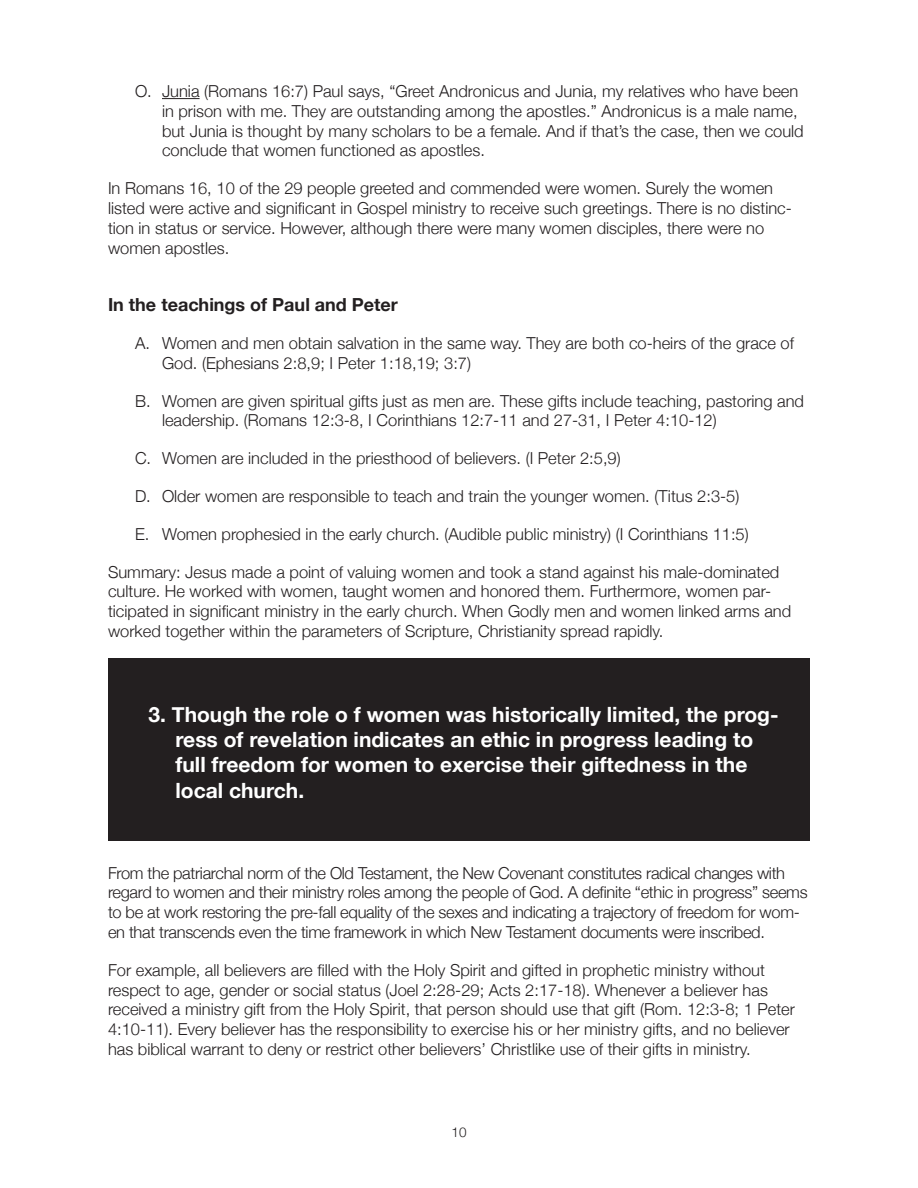
<style>
.page{position:relative;width:918px;height:1188px;background:#fff}
.page>*{position:absolute;margin:0;border:0;box-sizing:border-box;transform-origin:0 0}
.t1{font:700 21px/25.2px "Helvetica Neue";color:#fff}
.Subhead{font:700 18px "Helvetica Neue";color:#231f20}
.Base_Style{font:300 16.5px/19.8px "Helvetica Neue";color:#231f20}
.Letters_Level_C{font:300 16.5px/19.8px "Helvetica Neue";color:#231f20}
.Base_Style-2{font:300 16.5px/19.8px "Helvetica Neue";letter-spacing:-.02em;color:#231f20}
.Letters_Level_B{font:300 16.5px/19.8px "Helvetica Neue";color:#231f20}
.t2{font:300 13.5px "Helvetica Neue";color:#231f20}
</style>
<div class="page">
<hr style="left:162px;top:98px;width:38px;height:1px;background:#231f20">
<div style="left:108px;top:658px;width:702px;height:183px;background:#231f20"></div>
<p class="Letters_Level_B" style="left:162px;top:81px;width:643px;text-indent:-27px">O. Junia (Romans 16:7) Paul says, “Greet Andronicus and Junia, my relatives who have been in prison with me. They are outstanding among the apostles.” Andronicus is a male name, but Junia is thought by many scholars to be a female. And if that’s the case, then we could conclude that women functioned as apostles.</p>
<p class="Base_Style" style="left:108px;top:178px;width:685px">In Romans 16, 10 of the 29 people greeted and commended were women. Surely the women listed were active and significant in Gospel ministry to receive such greetings. There is no distinc&shy;tion in status or service. However, although there were many women disciples, there were no women apostles.</p>
<p class="Subhead" style="left:108px;top:294px;width:291px">In the teachings of Paul and Peter</p>
<p class="Letters_Level_C" style="left:162px;top:333px;width:634px;text-indent:-27px">A. Women and men obtain salvation in the same way. They are both co-heirs of the grace of<br>God. (Ephesians 2:8,9; I Peter 1:18,19; 3:7)</p>
<p class="Letters_Level_C" style="left:162px;top:390px;width:644px;text-indent:-27px">B. Women are given spiritual gifts just as men are. These gifts include teaching, pastoring and leadership. (Romans 12:3-8, I Corinthians 12:7-11 and 27-31, I Peter 4:10-12)</p>
<p class="Letters_Level_C" style="left:135px;top:448px;width:487px">C. Women are included in the priesthood of believers. (I Peter 2:5,9)</p>
<p class="Letters_Level_C" style="left:135px;top:486px;width:606px">D. Older women are responsible to teach and train the younger women. (Titus 2:3-5)</p>
<p class="Letters_Level_C" style="left:135px;top:524px;width:615px">E. Women prophesied in the early church. (Audible public ministry) (I Corinthians 11:5)</p>
<p class="Base_Style" style="left:108px;top:561px;width:685px">Summary: Jesus made a point of valuing women and took a stand against his male-dominated culture. He worked with women, taught women and honored them. Furthermore, women par&shy;ticipated in significant ministry in the early church. When Godly men and women linked arms and worked together within the parameters of Scripture, Christianity spread rapidly.</p>
<p class="t1" style="left:176px;top:701px;width:605px;text-indent:-27px">3. Though the role o f women was historically limited, the prog&shy;ress of revelation indicates an ethic in progress leading to full freedom for women to exercise their giftedness in the local church.</p>
<p class="Base_Style-2" style="left:108px;top:862px;width:701px">From the patriarchal norm of the Old Testament, the New Covenant constitutes radical changes with regard to women and their ministry roles among the people of God. A definite “ethic in progress” seems to be at work restoring the pre-fall equality of the sexes and indicating a trajectory of freedom for wom&shy;en that transcends even the time framework in which New Testament documents were inscribed.</p>
<p class="Base_Style" style="left:108px;top:960px;width:689px">For example, all believers are filled with the Holy Spirit and gifted in prophetic ministry without respect to age, gender or social status (Joel 2:28-29; Acts 2:17-18). Whenever a believer has received a ministry gift from the Holy Spirit, that person should use that gift (Rom. 12:3-8; 1 Peter 4:10-11). Every believer has the responsibility to exercise his or her ministry gifts, and no believer has biblical warrant to deny or restrict other believers’ Christlike use of their gifts in ministry.</p>
<p class="t2" style="left:451px;top:1123px;width:17px">10</p>
</div>
